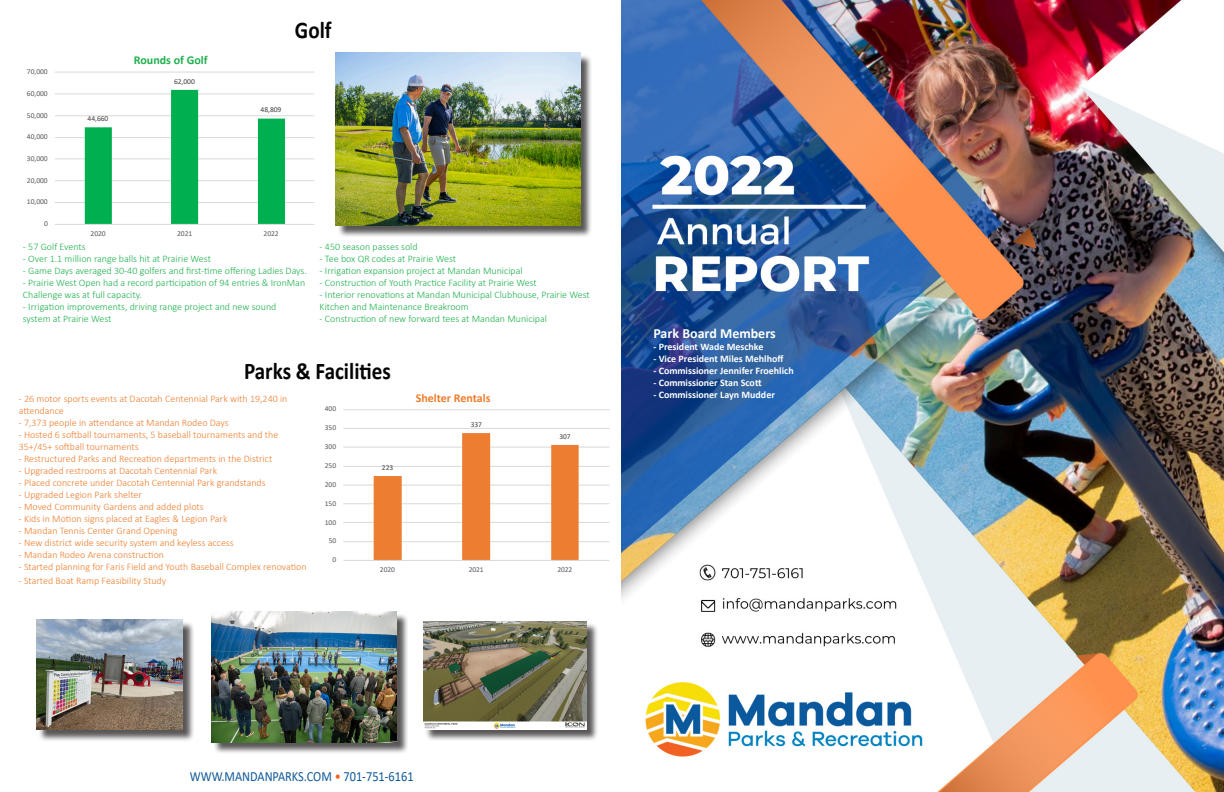
<style>
.page{position:relative;width:1224px;height:792px;background:#fff}
.page>*{position:absolute;margin:0;border:0;box-sizing:border-box;transform-origin:0 0}
.t1{font:700 24px "Calibri";color:#040503;scale:.88 1}
.t2{font:14px "Calibri";color:#0f5998;scale:.88 1}
.t3{font:700 14px "Calibri";color:#fff}
.t4{font:700 12px "Calibri";color:#ee7d2d}
.t5{font:700 12px "Calibri";color:#1fb04e}
.t6{font:300 10px/12px "Calibri";color:#1fb04e}
.t7{font:300 10px/12px "Calibri";color:#ee7d2d}
.t8{font:300 10px "Calibri";color:#ee7e2b}
.t9{font:700 10px "Calibri";color:#fff}
.t10{font:7.5px "Calibri";letter-spacing:-.005em;color:#595959}
.t11{font:7.5px "Calibri";letter-spacing:-.005em;color:#404040}
.s1{color:#f26021}
</style>
<div class="page">
<img style="left:621px;top:0;width:603px;height:792px">
<hr style="left:343px;top:541px;width:266px;height:1px;background:#d9d9d9">
<hr style="left:343px;top:522px;width:266px;height:1px;background:#d9d9d9">
<hr style="left:343px;top:503px;width:266px;height:1px;background:#d9d9d9">
<hr style="left:343px;top:485px;width:266px;height:1px;background:#d9d9d9">
<hr style="left:343px;top:466px;width:266px;height:1px;background:#d9d9d9">
<hr style="left:343px;top:447px;width:266px;height:1px;background:#d9d9d9">
<hr style="left:343px;top:428px;width:266px;height:1px;background:#d9d9d9">
<hr style="left:343px;top:409px;width:266px;height:1px;background:#d9d9d9">
<svg style="left:374px;top:433px;width:205px;height:127px"></svg>
<hr style="left:343px;top:560px;width:266px;height:1px;background:#d9d9d9">
<div style="left:38px;top:621px;width:157px;height:121px;background:#231f20;opacity:.75"></div>
<img style="left:36px;top:620px;width:147px;height:110px">
<div style="left:213px;top:613px;width:195px;height:142px;background:#231f20;opacity:.75"></div>
<img style="left:211px;top:611px;width:185px;height:131px">
<div style="left:425px;top:623px;width:174px;height:118px;background:#231f20;opacity:.75"></div>
<img style="left:424px;top:621px;width:162px;height:108px">
<div style="left:337px;top:54px;width:256px;height:184px;background:#231f20;opacity:.75"></div>
<img style="left:336px;top:52px;width:244px;height:174px">
<hr style="left:55px;top:202px;width:259px;height:1px;background:#d9d9d9">
<hr style="left:55px;top:180px;width:259px;height:1px;background:#d9d9d9">
<hr style="left:55px;top:159px;width:259px;height:1px;background:#d9d9d9">
<hr style="left:55px;top:137px;width:259px;height:1px;background:#d9d9d9">
<hr style="left:55px;top:115px;width:259px;height:1px;background:#d9d9d9">
<hr style="left:55px;top:94px;width:259px;height:1px;background:#d9d9d9">
<hr style="left:55px;top:72px;width:259px;height:1px;background:#d9d9d9">
<svg style="left:85px;top:90px;width:200px;height:134px"></svg>
<hr style="left:55px;top:224px;width:259px;height:1px;background:#d9d9d9">
<p class="t10" style="left:27px;top:66px;width:22px">70,000</p>
<p class="t10" style="left:27px;top:88px;width:22px">60,000</p>
<p class="t10" style="left:27px;top:110px;width:22px">50,000</p>
<p class="t10" style="left:27px;top:132px;width:22px">40,000</p>
<p class="t10" style="left:27px;top:153px;width:22px">30,000</p>
<p class="t10" style="left:27px;top:175px;width:22px">20,000</p>
<p class="t10" style="left:27px;top:197px;width:22px">10,000</p>
<p class="t10" style="left:44px;top:218px;width:5px">0</p>
<p class="t11" style="left:88px;top:114px;width:22px">44,660</p>
<p class="t5" style="left:134px;top:51px;width:75px">Rounds of Golf</p>
<p class="t11" style="left:174px;top:76px;width:22px">62,000</p>
<p class="t1" style="left:295px;top:13px;width:43px">Golf</p>
<p class="t11" style="left:261px;top:105px;width:22px">48,809</p>
<p class="t10" style="left:91px;top:228px;width:17px">2020</p>
<p class="t10" style="left:177px;top:228px;width:17px">2021</p>
<p class="t10" style="left:264px;top:228px;width:17px">2022</p>
<p class="t6" style="left:23px;top:240px;width:64px">- 57 Golf Events</p>
<p class="t6" style="left:23px;top:252px;width:190px">- Over 1.1 million range balls hit at Prairie West</p>
<p class="t6" style="left:23px;top:264px;width:285px">- Game Days averaged 30-40 golfers and first-time offering Ladies Days.</p>
<p class="t6" style="left:23px;top:276px;width:284px">- Prairie West Open had a record participation of 94 entries &amp; IronMan</p>
<p class="t6" style="left:23px;top:288px;width:121px">Challenge was at full capacity.</p>
<p class="t6" style="left:23px;top:300px;width:255px">- Irrigation improvements, driving range project and new sound</p>
<p class="t6" style="left:23px;top:312px;width:90px">system at Prairie West</p>
<p class="t6" style="left:320px;top:240px;width:100px">- 450 season passes sold</p>
<p class="t6" style="left:320px;top:252px;width:138px">- Tee box QR codes at Prairie West</p>
<p class="t6" style="left:320px;top:264px;width:205px">- Irrigation expansion project at Mandan Municipal</p>
<p class="t6" style="left:320px;top:276px;width:219px">- Construction of Youth Practice Facility at Prairie West</p>
<p class="t6" style="left:320px;top:288px;width:272px">- Interior renovations at Mandan Municipal Clubhouse, Prairie West<br>Kitchen and Maintenance Breakroom</p>
<p class="t6" style="left:320px;top:312px;width:229px">- Construction of new forward tees at Mandan Municipal</p>
<p class="t1" style="left:244px;top:354px;width:168px">Parks &amp; Facilities</p>
<p class="t7" style="left:19px;top:392px;width:270px">- 26 motor sports events at Dacotah Centennial Park with 19,240 in attendance</p>
<p class="t7" style="left:19px;top:416px;width:211px">- 7,373 people in attendance at Mandan Rodeo Days</p>
<p class="t7" style="left:19px;top:428px;width:261px">- Hosted 6 softball tournaments, 5 baseball tournaments and the<br>35+/45+ softball tournaments</p>
<p class="t7" style="left:19px;top:452px;width:255px">- Restructured Parks and Recreation departments in the District</p>
<p class="t7" style="left:19px;top:464px;width:200px">- Upgraded restrooms at Dacotah Centennial Park</p>
<p class="t7" style="left:19px;top:476px;width:248px">- Placed concrete under Dacotah Centennial Park grandstands</p>
<p class="t7" style="left:19px;top:488px;width:125px">- Upgraded Legion Park shelter</p>
<p class="t7" style="left:19px;top:500px;width:186px">- Moved Community Gardens and added plots</p>
<p class="t7" style="left:19px;top:512px;width:210px">- Kids in Motion signs placed at Eagles &amp; Legion Park</p>
<p class="t8" style="left:19px;top:524px;width:160px">- Mandan Tennis Center Grand Opening</p>
<p class="t8" style="left:19px;top:536px;width:216px">- New district wide security system and keyless access</p>
<p class="t8" style="left:19px;top:548px;width:147px">- Mandan Rodeo Arena construction</p>
<p class="t8" style="left:19px;top:560px;width:289px">- Started planning for Faris Field and Youth Baseball Complex renovation</p>
<p class="t8" style="left:19px;top:574px;width:149px">- Started Boat Ramp Feasibility Study</p>
<p class="t10" style="left:325px;top:404px;width:13px">400</p>
<p class="t10" style="left:325px;top:423px;width:13px">350</p>
<p class="t10" style="left:325px;top:441px;width:13px">300</p>
<p class="t10" style="left:325px;top:460px;width:13px">250</p>
<p class="t10" style="left:325px;top:479px;width:13px">200</p>
<p class="t10" style="left:325px;top:498px;width:13px">150</p>
<p class="t10" style="left:325px;top:517px;width:13px">100</p>
<p class="t10" style="left:329px;top:536px;width:9px">50</p>
<p class="t10" style="left:332px;top:555px;width:5px">0</p>
<p class="t4" style="left:416px;top:390px;width:76px">Shelter Rentals</p>
<p class="t11" style="left:382px;top:463px;width:13px">223</p>
<p class="t11" style="left:471px;top:420px;width:13px">337</p>
<p class="t11" style="left:559px;top:431px;width:13px">307</p>
<p class="t10" style="left:380px;top:564px;width:17px">2020</p>
<p class="t10" style="left:469px;top:564px;width:17px">2021</p>
<p class="t10" style="left:557px;top:564px;width:17px">2022</p>
<p class="t3" style="left:653px;top:324px;width:124px">Park Board Members</p>
<p class="t9" style="left:653px;top:340px;width:112px">- President Wade Meschke</p>
<p class="t9" style="left:653px;top:352px;width:132px">- Vice President Miles Mehlhoff</p>
<p class="t9" style="left:653px;top:364px;width:142px">- Commissioner Jennifer Froehlich</p>
<p class="t9" style="left:653px;top:376px;width:110px">- Commissioner Stan Scott</p>
<p class="t9" style="left:653px;top:388px;width:123px">- Commissioner Layn Mudder</p>
<p class="t2" style="left:190px;top:766px;width:256px">WWW.MANDANPARKS.COM <span class="s1">•</span> 701-751-6161</p>
</div>
